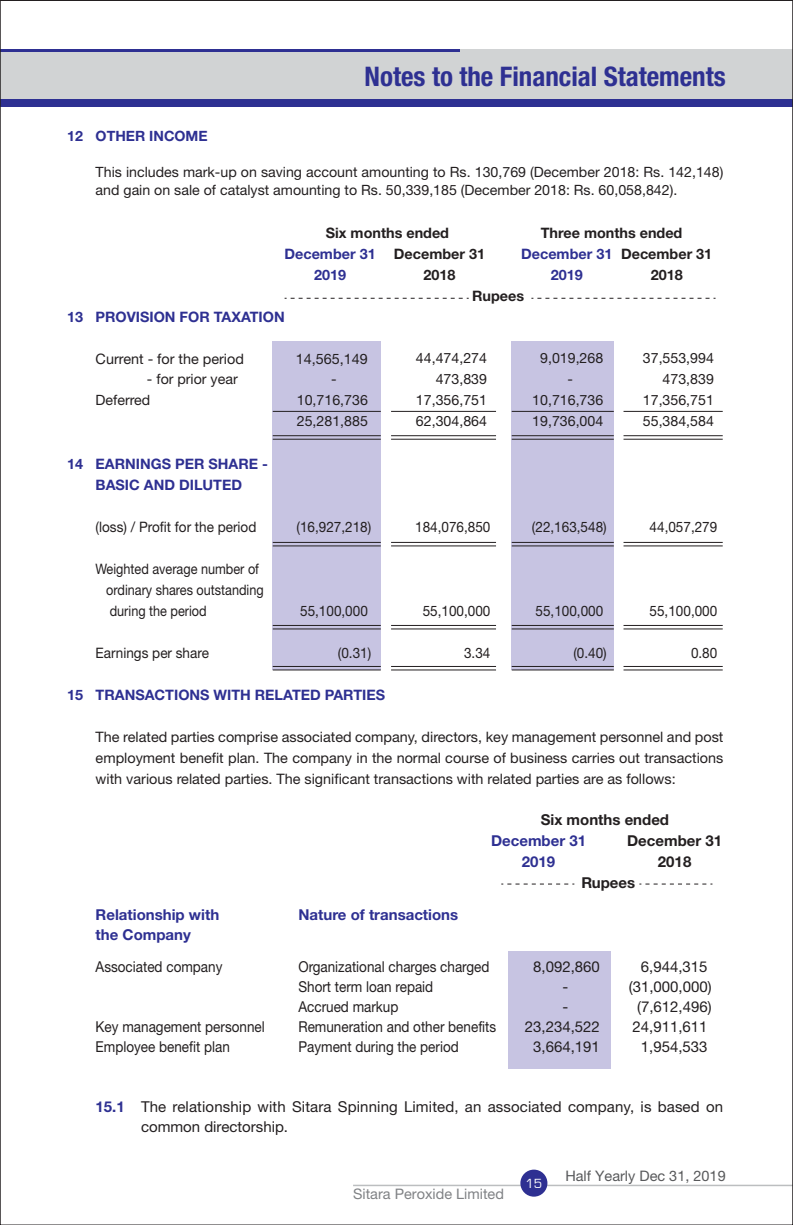
<style>
.page{position:relative;width:793px;height:1225px;background:#fff}
.page>*{position:absolute;margin:0;border:0;box-sizing:border-box;transform-origin:0 0}
.t1{font:700 condensed 27px "Helvetica Neue";color:#2e3092}
.t2{font:15px/20px "Helvetica Neue";color:#231f20}
.t3{font:15px "Helvetica Neue";color:#231f20;scale:.9 1}
.t4{font:700 15px "Helvetica Neue";color:#2e3092}
.t5{font:700 15px "Helvetica Neue";color:#231f20}
.t6{font:14.4px/21px "Helvetica Neue";color:#231f20;text-align:justify}
.t7{font:14.4px "Helvetica Neue";color:#231f20;scale:.94 1}
.t8{font:700 14.4px/21px "Helvetica Neue";color:#2e3092;text-align:center}
.t9{font:14.4px/21px "Helvetica Neue";color:#231f20;scale:.88 1}
.t10{font:700 14.4px "Helvetica Neue";color:#231f20}
.t11{font:14.4px "Helvetica Neue";color:#808285}
.t12{font:14.4px "Helvetica Neue";color:#58595b}
.t13{font:14.2px/18px "Helvetica Neue";color:#231f20}
.t14{font:700 14.2px "Helvetica Neue";color:#2e3092}
.t15{font:13.6px "Eurostile";color:#fff}
.s1{color:#231f20}
.s2{font-weight:700;color:#2e3092}
</style>
<div class="page">
<div style="left:0;top:49px;width:792px;height:58px;background:#d1d3d4"></div>
<hr style="left:0;top:49px;width:460px;height:3px;background:#2e3092">
<div style="left:0;top:99px;width:792px;height:8px;background:#2e3092"></div>
<hr style="left:353px;top:1184px;width:439px;height:2px;background:#bcbec0">
<div style="left:520px;top:1169px;width:27px;height:27px;background:#2e3092;border-radius:50%"></div>
<div style="left:508px;top:950px;width:102px;height:118px;background:#c7c4e2"></div>
<svg style="left:639px;top:883px;width:73px;height:1px"></svg>
<svg style="left:501px;top:883px;width:73px;height:1px"></svg>
<div style="left:511px;top:341px;width:102px;height:329px;background:#c7c4e2"></div>
<div style="left:273px;top:341px;width:108px;height:329px;background:#c7c4e2"></div>
<hr style="left:623px;top:666px;width:99px;height:1px;background:#231f20">
<hr style="left:511px;top:666px;width:102px;height:1px;background:#231f20">
<hr style="left:623px;top:669px;width:99px;height:1px;background:#231f20">
<hr style="left:511px;top:669px;width:102px;height:1px;background:#231f20">
<hr style="left:391px;top:666px;width:105px;height:1px;background:#231f20">
<hr style="left:273px;top:666px;width:108px;height:1px;background:#231f20">
<hr style="left:391px;top:669px;width:105px;height:1px;background:#231f20">
<hr style="left:273px;top:669px;width:108px;height:1px;background:#231f20">
<hr style="left:623px;top:625px;width:99px;height:1px;background:#231f20">
<hr style="left:511px;top:625px;width:102px;height:1px;background:#231f20">
<hr style="left:623px;top:628px;width:99px;height:1px;background:#231f20">
<hr style="left:511px;top:628px;width:102px;height:1px;background:#231f20">
<hr style="left:391px;top:625px;width:105px;height:1px;background:#231f20">
<hr style="left:273px;top:625px;width:108px;height:1px;background:#231f20">
<hr style="left:391px;top:628px;width:105px;height:1px;background:#231f20">
<hr style="left:273px;top:628px;width:108px;height:1px;background:#231f20">
<hr style="left:623px;top:542px;width:99px;height:1px;background:#231f20">
<hr style="left:511px;top:542px;width:102px;height:1px;background:#231f20">
<hr style="left:623px;top:545px;width:99px;height:1px;background:#231f20">
<hr style="left:511px;top:545px;width:102px;height:1px;background:#231f20">
<hr style="left:391px;top:542px;width:105px;height:1px;background:#231f20">
<hr style="left:273px;top:542px;width:108px;height:1px;background:#231f20">
<hr style="left:391px;top:545px;width:105px;height:1px;background:#231f20">
<hr style="left:273px;top:545px;width:108px;height:1px;background:#231f20">
<svg style="left:531px;top:298px;width:184px;height:1px"></svg>
<svg style="left:284px;top:298px;width:184px;height:1px"></svg>
<hr style="left:623px;top:435px;width:99px;height:1px;background:#231f20">
<hr style="left:511px;top:435px;width:102px;height:1px;background:#231f20">
<hr style="left:623px;top:439px;width:99px;height:1px;background:#231f20">
<hr style="left:511px;top:439px;width:102px;height:1px;background:#231f20">
<hr style="left:391px;top:435px;width:105px;height:1px;background:#231f20">
<hr style="left:273px;top:435px;width:108px;height:1px;background:#231f20">
<hr style="left:391px;top:439px;width:105px;height:1px;background:#231f20">
<hr style="left:273px;top:439px;width:108px;height:1px;background:#231f20">
<hr style="left:623px;top:411px;width:99px;height:1px;background:#231f20">
<hr style="left:511px;top:411px;width:102px;height:1px;background:#231f20">
<hr style="left:391px;top:411px;width:105px;height:1px;background:#231f20">
<hr style="left:273px;top:411px;width:108px;height:1px;background:#231f20">
<h1 class="t1" style="left:364px;top:60px;width:362px">Notes to the Financial Statements</h1>
<p class="t14" style="left:67px;top:127px;width:142px">12 OTHER INCOME</p>
<p class="t13" style="left:96px;top:162px;width:629px">This includes mark-up on saving account amounting to Rs. 130,769 (December 2018: Rs. 142,148) and gain on sale of catalyst amounting to Rs. 50,339,185 (December 2018: Rs. 60,058,842).</p>
<p class="t10" style="left:326px;top:224px;width:125px">Six months ended</p>
<p class="t10" style="left:540px;top:224px;width:143px">Three months ended</p>
<p class="t8" style="left:284px;top:243px;width:93px">December 31</p>
<p class="t10" style="left:394px;top:245px;width:93px">December 31</p>
<p class="t8" style="left:521px;top:243px;width:193px">December 31 <span class="s1">December 31</span></p>
<p class="t8" style="left:314px;top:264px;width:34px">2019</p>
<p class="t10" style="left:423px;top:266px;width:34px">2018</p>
<p class="t8" style="left:550px;top:264px;width:34px">2019</p>
<p class="t10" style="left:650px;top:266px;width:34px">2018</p>
<p class="t10" style="left:472px;top:287px;width:53px">Rupees</p>
<p class="t8" style="left:67px;top:306px;width:219px">13 PROVISION FOR TAXATION</p>
<p class="t6" style="left:96px;top:348px;width:150px">Current - for the period</p>
<p class="t6" style="left:296px;top:348px;width:74px">14,565,149</p>
<p class="t13" style="left:416px;top:348px;width:73px">44,474,274</p>
<p class="t13" style="left:540px;top:348px;width:65px">9,019,268</p>
<p class="t13" style="left:642px;top:348px;width:73px">37,553,994</p>
<p class="t13" style="left:147px;top:369px;width:92px">- for prior year</p>
<p class="t13" style="left:331px;top:369px;width:7px">-</p>
<p class="t13" style="left:435px;top:369px;width:53px">473,839</p>
<p class="t13" style="left:567px;top:369px;width:7px">-</p>
<p class="t13" style="left:662px;top:369px;width:53px">473,839</p>
<p class="t13" style="left:96px;top:390px;width:56px">Deferred</p>
<p class="t13" style="left:297px;top:390px;width:73px">10,716,736</p>
<p class="t13" style="left:416px;top:390px;width:73px">17,356,751</p>
<p class="t13" style="left:532px;top:390px;width:73px">10,716,736</p>
<p class="t13" style="left:642px;top:390px;width:73px">17,356,751</p>
<p class="t13" style="left:297px;top:411px;width:73px">25,281,885</p>
<p class="t13" style="left:416px;top:411px;width:73px">62,304,864</p>
<p class="t13" style="left:532px;top:411px;width:73px">19,736,004</p>
<p class="t13" style="left:642px;top:411px;width:73px">55,384,584</p>
<p class="t8" style="left:67px;top:453px;width:202px">14 EARNINGS PER SHARE -<br>BASIC AND DILUTED</p>
<p class="t7" style="left:96px;top:518px;width:172px">(loss) / Profit for the period</p>
<p class="t7" style="left:296px;top:518px;width:81px">(16,927,218)</p>
<p class="t7" style="left:415px;top:518px;width:82px">184,076,850</p>
<p class="t7" style="left:532px;top:518px;width:81px">(22,163,548)</p>
<p class="t7" style="left:649px;top:518px;width:74px">44,057,279</p>
<p class="t9" style="left:106px;top:558px;width:180px;text-indent:-11px">Weighted average number of ordinary shares outstanding during the period</p>
<p class="t7" style="left:300px;top:602px;width:74px">55,100,000</p>
<p class="t7" style="left:422px;top:602px;width:74px">55,100,000</p>
<p class="t7" style="left:535px;top:602px;width:74px">55,100,000</p>
<p class="t7" style="left:649px;top:602px;width:74px">55,100,000</p>
<p class="t7" style="left:96px;top:644px;width:122px">Earnings per share</p>
<p class="t7" style="left:338px;top:644px;width:37px">(0.31)</p>
<p class="t7" style="left:464px;top:644px;width:30px">3.34</p>
<p class="t7" style="left:573px;top:644px;width:37px">(0.40)</p>
<p class="t7" style="left:691px;top:644px;width:30px">0.80</p>
<p class="t8" style="left:67px;top:684px;width:319px">15 TRANSACTIONS WITH RELATED PARTIES</p>
<p class="t6" style="left:96px;top:726px;width:629px">The related parties comprise associated company, directors, key management personnel and post employment benefit plan. The company in the normal course of business carries out transactions with various related parties. The significant transactions with related parties are as follows:</p>
<p class="t5" style="left:540px;top:810px;width:130px">Six months ended</p>
<p class="t4" style="left:491px;top:831px;width:96px">December 31</p>
<p class="t5" style="left:627px;top:831px;width:96px">December 31</p>
<p class="t4" style="left:522px;top:852px;width:35px">2019</p>
<p class="t5" style="left:658px;top:852px;width:35px">2018</p>
<p class="t5" style="left:581px;top:873px;width:55px">Rupees</p>
<p class="t4" style="left:96px;top:905px;width:125px">Relationship with</p>
<p class="t4" style="left:298px;top:905px;width:161px">Nature of transactions</p>
<p class="t4" style="left:96px;top:925px;width:97px">the Company</p>
<p class="t3" style="left:96px;top:957px;width:142px">Associated company</p>
<p class="t3" style="left:298px;top:957px;width:214px">Organizational charges charged</p>
<p class="t2" style="left:533px;top:956px;width:68px">8,092,860</p>
<p class="t2" style="left:640px;top:956px;width:68px">6,944,315</p>
<p class="t3" style="left:298px;top:977px;width:151px">Short term loan repaid</p>
<p class="t2" style="left:562px;top:976px;width:7px">-</p>
<p class="t2" style="left:628px;top:976px;width:84px">(31,000,000)</p>
<p class="t3" style="left:298px;top:997px;width:113px">Accrued markup</p>
<p class="t2" style="left:562px;top:996px;width:7px">-</p>
<p class="t2" style="left:637px;top:996px;width:76px">(7,612,496)</p>
<p class="t3" style="left:96px;top:1017px;width:189px">Key management personnel</p>
<p class="t3" style="left:298px;top:1017px;width:221px">Remuneration and other benefits</p>
<p class="t2" style="left:525px;top:1016px;width:77px">23,234,522</p>
<p class="t2" style="left:632px;top:1016px;width:77px">24,911,611</p>
<p class="t3" style="left:96px;top:1037px;width:151px">Employee benefit plan</p>
<p class="t3" style="left:298px;top:1037px;width:180px">Payment during the period</p>
<p class="t2" style="left:533px;top:1036px;width:68px">3,664,191</p>
<p class="t2" style="left:640px;top:1036px;width:68px">1,954,533</p>
<p class="t2" style="left:141px;top:1096px;width:583px;text-indent:-45px"><span class="s2">15.1</span> The relationship with Sitara Spinning Limited, an associated company, is based on common directorship.</p>
<p class="t11" style="left:353px;top:1185px;width:152px">Sitara Peroxide Limited</p>
<p class="t15" style="left:525px;top:1176px;width:18px">15</p>
<p class="t12" style="left:565px;top:1167px;width:162px">Half Yearly Dec 31, 2019</p>
</div>
